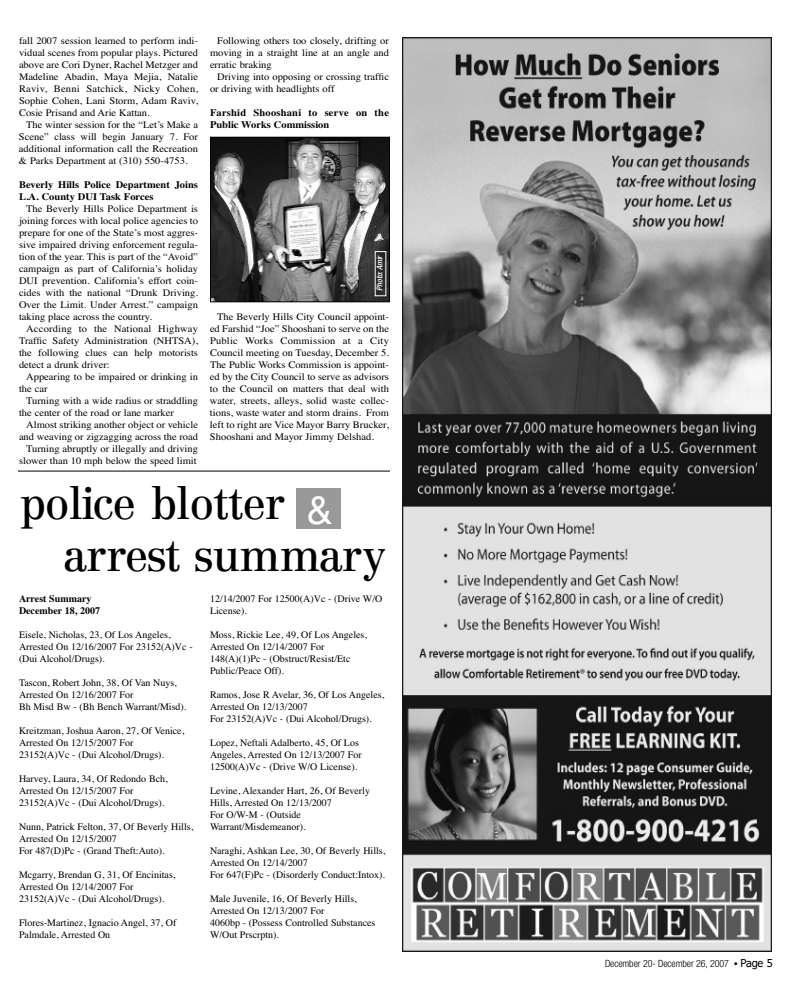
<style>
.page{position:relative;width:792px;height:1008px;background:#fff}
.page>*{position:absolute;margin:0;border:0;box-sizing:border-box;transform-origin:0 0}
.t1{font:43.9px/51.5px "Century Reprise SSK";color:#000}
.t2{font:39px "Helvetica";color:#fff}
.t3{font:10px/12px "Times";color:#000;text-align:justify;scale:1.05 1}
.t4{font:10px/12px "Times";color:#000}
.t5{font:700 10px/12px "Times";color:#000;scale:1.05 1}
.t6{font:700 10px/12px "Times";letter-spacing:.02em;color:#000;scale:1.05 1}
.t7{font:300 condensed 10px "Helvetica Neue";letter-spacing:-.01em;color:#000}
.t8{font:700 10px/12px "Times";color:#000}
.t9{font:italic 500 condensed 8px "Helvetica Neue";letter-spacing:-.01em;color:#fff}
.s1{font-family:"Times";font-weight:400;font-stretch:normal}
.s2{font-family:"Tahoma";font-weight:400;font-stretch:normal;font-size:11px}
</style>
<div class="page">
<div style="left:297px;top:488px;width:44px;height:40px;background:#999"></div>
<img style="left:402px;top:38px;width:370px;height:914px">
<img style="left:212px;top:139px;width:176px;height:161px">
<div style="left:210px;top:137px;width:180px;height:165px;border:1px solid #000"></div>
<hr style="left:18px;top:471px;width:372px;height:1px;background:#000">
<p class="t3" style="left:19px;top:34px;width:172px">fall 2007 session learned to perform indi&shy;vidual scenes from popular plays. Pictured above are Cori Dyner, Rachel Metzger and Madeline Abadin, Maya Mejia, Natalie Raviv, Benni Satchick, Nicky Cohen, Sophie Cohen, Lani Storm, Adam Raviv, Cosie Prisand and Arie Kattan.</p>
<p class="t3" style="left:19px;top:118px;width:172px;text-indent:7px">The winter session for the “Let’s Make a Scene” class will begin January 7. For additional information call the Recreation &amp; Parks Department at (310) 550-4753.</p>
<p class="t5" style="left:19px;top:178px;width:172px">Beverly Hills Police Department Joins<br>L.A. County DUI Task Forces</p>
<p class="t3" style="left:19px;top:202px;width:172px;text-indent:7px">The Beverly Hills Police Department is joining forces with local police agencies to prepare for one of the State’s most aggres&shy;sive impaired driving enforcement regula&shy;tion of the year. This is part of the “Avoid” campaign as part of California’s holiday DUI prevention. California’s effort coin&shy;cides with the national “Drunk Driving.<br>Over the Limit. Under Arrest.” campaign taking place across the country.</p>
<p class="t3" style="left:19px;top:322px;width:172px;text-indent:7px">According to the National Highway Traffic Safety Administration (NHTSA), the following clues can help motorists detect a drunk driver:</p>
<p class="t3" style="left:19px;top:370px;width:172px;text-indent:7px">Appearing to be impaired or drinking in the car</p>
<p class="t3" style="left:19px;top:394px;width:172px;text-indent:7px">Turning with a wide radius or straddling the center of the road or lane marker</p>
<p class="t3" style="left:19px;top:418px;width:172px;text-align:right">Almost striking another object or vehicle and weaving or zigzagging across the road Turning abruptly or illegally and driving slower than 10 mph below the speed limit</p>
<p class="t3" style="left:210px;top:34px;width:172px;text-indent:7px">Following others too closely, drifting or moving in a straight line at an angle and erratic braking</p>
<p class="t3" style="left:210px;top:70px;width:172px;text-indent:7px">Driving into opposing or crossing traffic or driving with headlights off</p>
<p class="t6" style="left:210px;top:106px;width:172px">Farshid Shooshani to serve on the<br>Public Works Commission</p>
<p class="t9" style="left:377px;top:291px;width:37px;rotate:-90deg">Photo: Amir</p>
<p class="t3" style="left:210px;top:310px;width:172px;text-indent:7px">The Beverly Hills City Council appoint&shy;ed Farshid “Joe” Shooshani to serve on the Public Works Commission at a City Council meeting on Tuesday, December 5.<br>The Public Works Commission is appoint&shy;ed by the City Council to serve as advisors to the Council on matters that deal with water, streets, alleys, solid waste collec&shy;tions, waste water and storm drains. From left to right are Vice Mayor Barry Brucker, Shooshani and Mayor Jimmy Delshad.</p>
<h1 class="t1" style="left:65px;top:478px;width:323px;text-indent:-45px">police blotter arrest summary</h1>
<h2 class="t2" style="left:307px;top:488px;width:28px">&amp;</h2>
<p class="t8" style="left:19px;top:592px;width:83px">Arrest Summary<br>December 18, 2007</p>
<p class="t4" style="left:19px;top:628px;width:175px">Eisele, Nicholas, 23, Of Los Angeles,<br>Arrested On 12/16/2007 For 23152(A)Vc - (Dui Alcohol/Drugs).</p>
<p class="t4" style="left:19px;top:676px;width:169px">Tascon, Robert John, 38, Of Van Nuys,<br>Arrested On 12/16/2007 For<br>Bh Misd Bw - (Bh Bench Warrant/Misd).</p>
<p class="t4" style="left:19px;top:724px;width:167px">Kreitzman, Joshua Aaron, 27, Of Venice,<br>Arrested On 12/15/2007 For<br>23152(A)Vc - (Dui Alcohol/Drugs).</p>
<p class="t4" style="left:19px;top:772px;width:150px">Harvey, Laura, 34, Of Redondo Bch,<br>Arrested On 12/15/2007 For<br>23152(A)Vc - (Dui Alcohol/Drugs).</p>
<p class="t4" style="left:19px;top:820px;width:176px">Nunn, Patrick Felton, 37, Of Beverly Hills,<br>Arrested On 12/15/2007<br>For 487(D)Pc - (Grand Theft:Auto).</p>
<p class="t4" style="left:19px;top:868px;width:158px">Mcgarry, Brendan G, 31, Of Encinitas,<br>Arrested On 12/14/2007 For<br>23152(A)Vc - (Dui Alcohol/Drugs).</p>
<p class="t4" style="left:19px;top:916px;width:159px">Flores-Martinez, Ignacio Angel, 37, Of<br>Palmdale, Arrested On</p>
<p class="t4" style="left:210px;top:592px;width:174px">12/14/2007 For 12500(A)Vc - (Drive W/O<br>License).</p>
<p class="t4" style="left:210px;top:628px;width:159px">Moss, Rickie Lee, 49, Of Los Angeles,<br>Arrested On 12/14/2007 For<br>148(A)(1)Pc - (Obstruct/Resist/Etc<br>Public/Peace Off).</p>
<p class="t4" style="left:210px;top:688px;width:176px">Ramos, Jose R Avelar, 36, Of Los Angeles,<br>Arrested On 12/13/2007<br>For 23152(A)Vc - (Dui Alcohol/Drugs).</p>
<p class="t4" style="left:210px;top:736px;width:153px">Lopez, Neftali Adalberto, 45, Of Los<br>Angeles, Arrested On 12/13/2007 For<br>12500(A)Vc - (Drive W/O License).</p>
<p class="t4" style="left:210px;top:784px;width:162px">Levine, Alexander Hart, 26, Of Beverly<br>Hills, Arrested On 12/13/2007<br>For O/W-M - (Outside<br>Warrant/Misdemeanor).</p>
<p class="t4" style="left:210px;top:844px;width:177px">Naraghi, Ashkan Lee, 30, Of Beverly Hills,<br>Arrested On 12/14/2007<br>For 647(F)Pc - (Disorderly Conduct:Intox).</p>
<p class="t4" style="left:210px;top:892px;width:167px">Male Juvenile, 16, Of Beverly Hills,<br>Arrested On 12/13/2007 For<br>4060bp - (Possess Controlled Substances<br>W/Out Prscrptn).</p>
<p class="t7" style="left:605px;top:960px;width:169px">December 20- December 26, 2007 <span class="s1">•</span> <span class="s2">Page 5</span></p>
</div>
